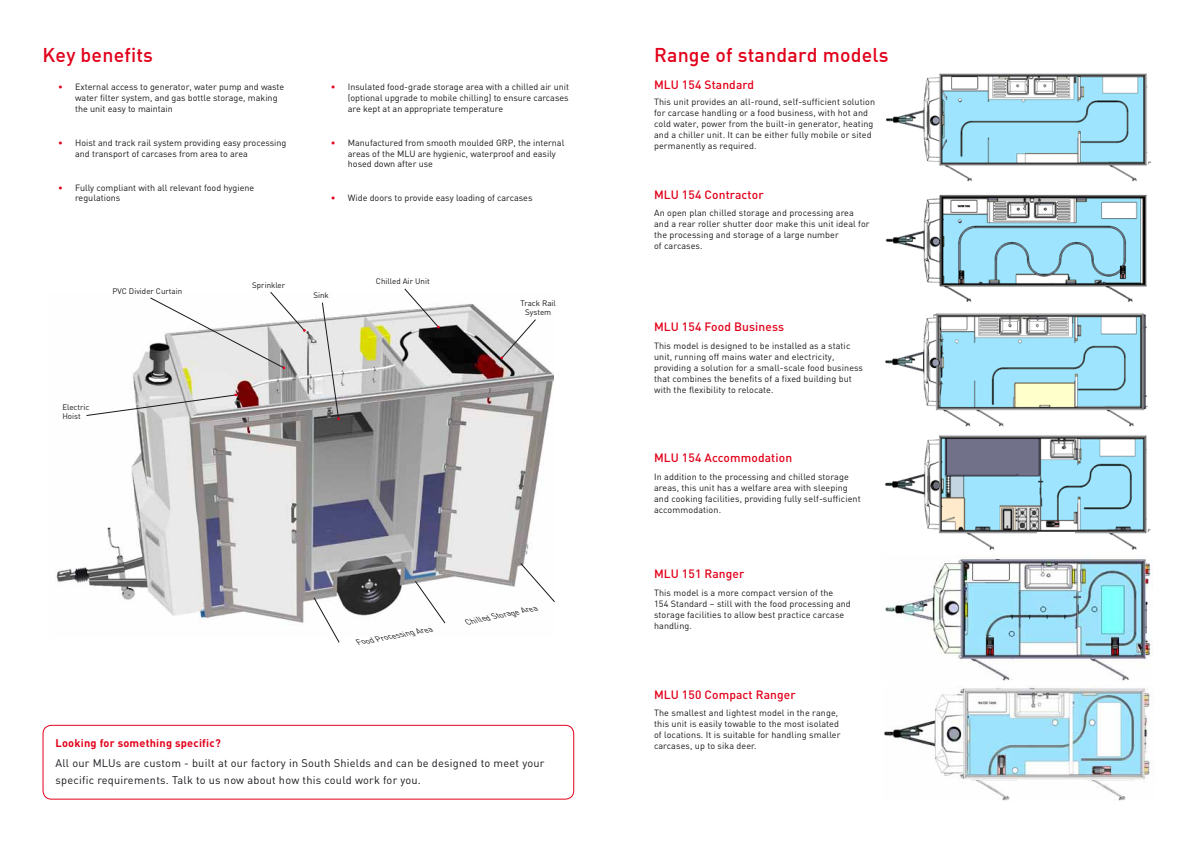
<style>
.page{position:relative;width:1191px;height:842px;background:#fff}
.page>*{position:absolute;margin:0;border:0;box-sizing:border-box;transform-origin:0 0}
.t1{font:19.6px "DIN Medium Alternate";letter-spacing:.01em;color:#e2001a}
.t2{font:500 12px "DIN";letter-spacing:.01em;color:#e2001a}
.t3{font:11px/17px "DIN";letter-spacing:.02em;color:#1a171c}
.t4{font:700 11px "DIN";letter-spacing:.02em;color:#e2001a}
.t5{font:9px/11px "DIN";letter-spacing:.01em;color:#1a171c}
.t6{font:8px/9.6px "DIN";color:#1a171c;text-align:center}
.t7{font:italic 8px "DIN";color:#1a171c}
.s1{color:#e2001a}
</style>
<div class="page">
<img style="left:886px;top:313px;width:262px;height:114px">
<img style="left:885px;top:556px;width:266px;height:125px">
<img style="left:886px;top:73px;width:264px;height:109px">
<img style="left:885px;top:194px;width:262px;height:108px">
<div style="left:43px;top:725px;width:531px;height:75px;border:1px solid #e2001a;border-radius:9px"></div>
<img style="left:56px;top:303px;width:497px;height:320px">
<img style="left:884px;top:435px;width:267px;height:115px">
<div style="left:1037px;top:533px;width:37px;height:23px;background:#fff"></div>
<img style="left:884px;top:685px;width:266px;height:116px">
<svg style="left:500px;top:319px;width:36px;height:40px"></svg>
<svg style="left:322px;top:302px;width:18px;height:118px;background:#cdcccc"></svg>
<svg style="left:404px;top:288px;width:36px;height:41px"></svg>
<svg style="left:150px;top:292px;width:156px;height:77px"></svg>
<svg style="left:86px;top:393px;width:151px;height:23px"></svg>
<svg style="left:520px;top:563px;width:35px;height:39px"></svg>
<svg style="left:415px;top:581px;width:31px;height:43px"></svg>
<svg style="left:313px;top:597px;width:27px;height:46px"></svg>
<h1 class="t1" style="left:43px;top:42px;width:112px">Key benefits</h1>
<h1 class="t1" style="left:654px;top:42px;width:236px">Range of standard models</h1>
<h2 class="t2" style="left:654px;top:77px;width:102px">MLU 154 Standard</h2>
<p class="t5" style="left:348px;top:81px;width:223px;text-align:justify;text-indent:-17px"><span class="s1">•</span> Insulated food-grade storage area with a chilled air unit (optional upgrade to mobile chilling) to ensure carcases are kept at an appropriate temperature</p>
<p class="t5" style="left:348px;top:137px;width:218px;text-indent:-17px"><span class="s1">•</span> Manufactured from smooth moulded GRP, the internal areas of the MLU are hygienic, waterproof and easily hosed down after use</p>
<p class="t5" style="left:331px;top:192px;width:203px"><span class="s1">•</span> Wide doors to provide easy loading of carcases</p>
<p class="t5" style="left:75px;top:81px;width:211px;text-indent:-17px"><span class="s1">•</span> External access to generator, water pump and waste water filter system, and gas bottle storage, making the unit easy to maintain</p>
<p class="t5" style="left:75px;top:137px;width:213px;text-indent:-17px"><span class="s1">•</span> Hoist and track rail system providing easy processing and transport of carcases from area to area</p>
<p class="t5" style="left:75px;top:182px;width:181px;text-indent:-17px"><span class="s1">•</span> Fully compliant with all relevant food hygiene regulations</p>
<p class="t5" style="left:654px;top:96px;width:222px">This unit provides an all-round, self-sufficient solution for carcase handling or a food business, with hot and cold water, power from the built-in generator, heating and a chiller unit. It can be either fully mobile or sited permanently as required.</p>
<h2 class="t2" style="left:654px;top:187px;width:111px">MLU 154 Contractor</h2>
<p class="t6" style="left:113px;top:286px;width:71px">PVC Divider Curtain</p>
<p class="t6" style="left:62px;top:402px;width:29px;text-align:left">Electric<br>Hoist</p>
<p class="t6" style="left:252px;top:280px;width:35px">Sprinkler</p>
<p class="t6" style="left:313px;top:290px;width:17px">Sink</p>
<p class="t6" style="left:376px;top:276px;width:55px">Chilled Air Unit</p>
<p class="t6" style="left:520px;top:298px;width:37px">Track Rail<br>System</p>
<p class="t7" style="left:357px;top:638px;width:78px;rotate:-11deg">Food Processing Area</p>
<p class="t7" style="left:466px;top:617px;width:74px;rotate:-11deg">Chilled Storage Area</p>
<p class="t5" style="left:654px;top:207px;width:217px">An open plan chilled storage and processing area and a rear roller shutter door make this unit ideal for the processing and storage of a large number<br>of carcases.</p>
<h2 class="t2" style="left:654px;top:319px;width:131px">MLU 154 Food Business</h2>
<p class="t5" style="left:654px;top:340px;width:210px">This model is designed to be installed as a static unit, running off mains water and electricity, providing a solution for a small-scale food business that combines the benefits of a fixed building but with the flexibility to relocate.</p>
<h2 class="t2" style="left:654px;top:450px;width:140px">MLU 154 Accommodation</h2>
<p class="t5" style="left:654px;top:471px;width:208px">In addition to the processing and chilled storage areas, this unit has a welfare area with sleeping and cooking facilities, providing fully self-sufficient accommodation.</p>
<h2 class="t2" style="left:654px;top:566px;width:92px">MLU 151 Ranger</h2>
<p class="t5" style="left:654px;top:587px;width:198px">This model is a more compact version of the<br>154 Standard – still with the food processing and storage facilities to allow best practice carcase handling.</p>
<h2 class="t2" style="left:654px;top:687px;width:143px">MLU 150 Compact Ranger</h2>
<p class="t5" style="left:654px;top:707px;width:188px">The smallest and lightest model in the range, this unit is easily towable to the most isolated of locations. It is suitable for handling smaller</p>
<p class="t4" style="left:56px;top:736px;width:167px">Looking for something specific?</p>
<p class="t5" style="left:654px;top:740px;width:104px">carcases, up to sika deer.</p>
<p class="t3" style="left:56px;top:754px;width:490px">All our MLUs are custom - built at our factory in South Shields and can be designed to meet your specific requirements. Talk to us now about how this could work for you.</p>
</div>
